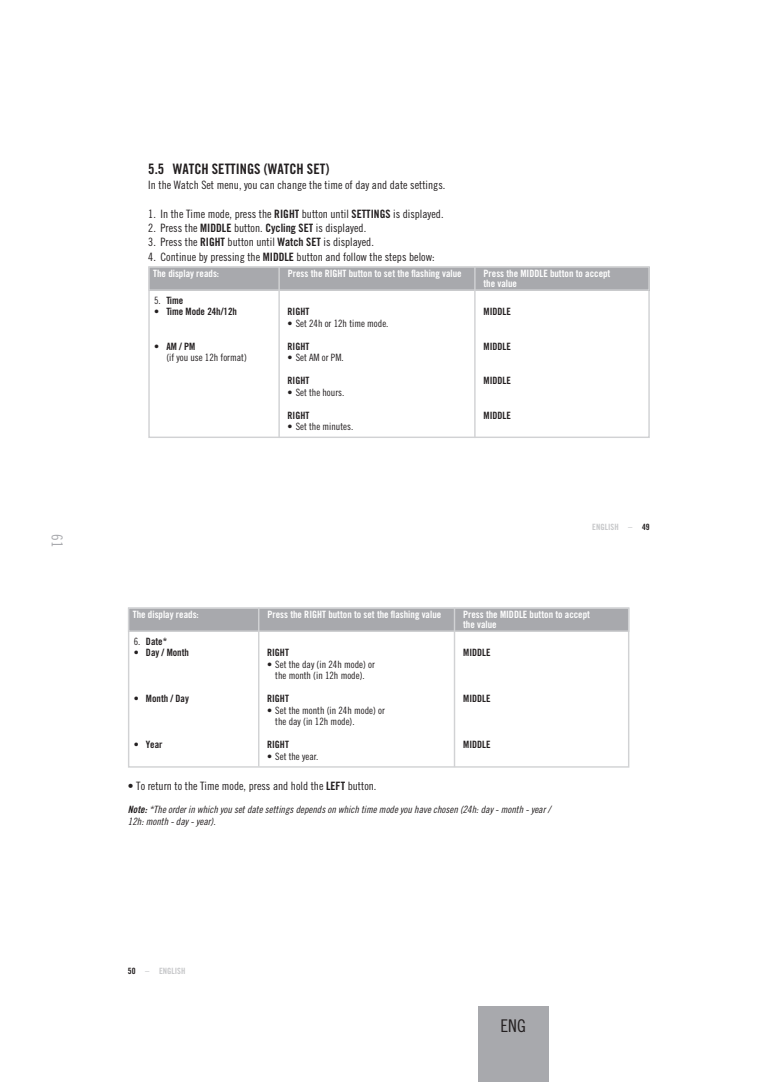
<style>
.page{position:relative;width:777px;height:1082px;background:#fff}
.page>*{position:absolute;margin:0;border:0;box-sizing:border-box;transform-origin:0 0}
.t1{font:17.5px "Trade Gothic Cond Eighteen";color:#231f20}
.t2{font:15px "Trade Gothic Cond Eighteen";color:#a8a9ad}
.t3{font:14.5px "Trade Gothic Bold Cond Twenty";color:#231f20}
.t4{font:11.5px "Trade Gothic Cond Eighteen";color:#231f20}
.t5{font:10px/10px "Trade Gothic Bold Cond Twenty";color:#fff}
.t6{font:10px/11.5px "Trade Gothic Cond Eighteen";color:#231f20;text-align:center}
.t7{font:10px "Trade Gothic Bold Cond Twenty";color:#231f20}
.t8{font:10px/11.5px "Trade Gothic Cond Eighteen Obl";color:#231f20}
.t9{font:8.75px "Trade Gothic Bold Cond Twenty";color:#c7c8ca}
.s1{font-family:"Trade Gothic Bold Cond Twenty"}
.s2{font-family:"Trade Gothic Cond Eighteen"}
.s3{color:#231f20}
.s4{font-family:"Trade Gothic Bold Cond Twenty Obl"}
</style>
<div class="page">
<div style="left:478px;top:1006px;width:70px;height:75px;background:#a8a9ad"></div>
<div style="left:149px;top:267px;width:500px;height:23px;background:#a8a9ad"></div>
<div style="left:148px;top:266px;width:501px;height:25px;border:1px solid #d1d2d4"></div>
<hr style="left:278px;top:266px;width:2px;height:172px;background:#d1d2d4">
<hr style="left:474px;top:266px;width:1px;height:172px;background:#d1d2d4">
<div style="left:129px;top:608px;width:499px;height:23px;background:#a8a9ad"></div>
<div style="left:128px;top:607px;width:501px;height:25px;border:1px solid #d1d2d4"></div>
<hr style="left:258px;top:607px;width:1px;height:159px;background:#d1d2d4">
<hr style="left:454px;top:607px;width:1px;height:160px;background:#d1d2d4">
<h2 class="t2" style="left:66px;top:534px;width:15px;rotate:90deg">61</h2>
<p class="t3" style="left:148px;top:160px;width:182px">5.5 WATCH SETTINGS (WATCH SET)</p>
<p class="t4" style="left:148px;top:178px;width:298px">In the Watch Set menu, you can change the time of day and date settings.</p>
<p class="t4" style="left:148px;top:206px;width:297px">1. In the Time mode, press the <span class="s1">RIGHT</span> button until <span class="s1">SETTINGS</span> is displayed.</p>
<p class="t4" style="left:148px;top:221px;width:219px">2. Press the <span class="s1">MIDDLE</span> button. <span class="s1">Cycling SET</span> is displayed.</p>
<p class="t4" style="left:148px;top:235px;width:227px">3. Press the <span class="s1">RIGHT</span> button until <span class="s1">Watch SET</span> is displayed.</p>
<p class="t4" style="left:148px;top:250px;width:288px">4. Continue by pressing the <span class="s1">MIDDLE</span> button and follow the steps below:</p>
<p class="t5" style="left:153px;top:268px;width:67px">The display reads:</p>
<p class="t5" style="left:288px;top:268px;width:175px">Press the RIGHT button to set the flashing value</p>
<p class="t5" style="left:483px;top:268px;width:128px">Press the MIDDLE button to accept the value</p>
<p class="t7" style="left:154px;top:294px;width:31px"><span class="s2">5.</span> Time</p>
<p class="t7" style="left:154px;top:305px;width:84px"><span class="s2">•</span> Time Mode 24h/12h</p>
<p class="t7" style="left:154px;top:340px;width:43px"><span class="s2">•</span> AM / PM</p>
<p class="t6" style="left:166px;top:352px;width:82px">(if you use 12h format)</p>
<p class="t7" style="left:287px;top:305px;width:23px">RIGHT</p>
<p class="t6" style="left:287px;top:317px;width:102px">• Set 24h or 12h time mode.</p>
<p class="t7" style="left:287px;top:340px;width:23px">RIGHT</p>
<p class="t6" style="left:287px;top:352px;width:58px">• Set AM or PM.</p>
<p class="t7" style="left:287px;top:374px;width:23px">RIGHT</p>
<p class="t6" style="left:287px;top:386px;width:58px">• Set the hours.</p>
<p class="t7" style="left:287px;top:409px;width:23px">RIGHT</p>
<p class="t6" style="left:287px;top:421px;width:67px">• Set the minutes.</p>
<p class="t7" style="left:483px;top:305px;width:29px">MIDDLE</p>
<p class="t7" style="left:483px;top:340px;width:29px">MIDDLE</p>
<p class="t7" style="left:483px;top:374px;width:29px">MIDDLE</p>
<p class="t7" style="left:483px;top:409px;width:29px">MIDDLE</p>
<p class="t9" style="left:592px;top:521px;width:59px">ENGLISH – <span class="s3">49</span></p>
<p class="t5" style="left:133px;top:609px;width:67px">The display reads:</p>
<p class="t5" style="left:267px;top:609px;width:175px">Press the RIGHT button to set the flashing value</p>
<p class="t5" style="left:463px;top:609px;width:128px">Press the MIDDLE button to accept the value</p>
<p class="t7" style="left:134px;top:635px;width:35px"><span class="s2">6.</span> Date*</p>
<p class="t7" style="left:134px;top:646px;width:57px"><span class="s2">•</span> Day / Month</p>
<p class="t7" style="left:134px;top:692px;width:57px"><span class="s2">•</span> Month / Day</p>
<p class="t7" style="left:134px;top:738px;width:30px"><span class="s2">•</span> Year</p>
<p class="t7" style="left:267px;top:646px;width:23px">RIGHT</p>
<p class="t6" style="left:267px;top:658px;width:109px">• Set the day (in 24h mode) or the month (in 12h mode).</p>
<p class="t7" style="left:267px;top:692px;width:23px">RIGHT</p>
<p class="t6" style="left:275px;top:704px;width:111px;text-align:left;text-indent:-8px">• Set the month (in 24h mode) or the day (in 12h mode).</p>
<p class="t7" style="left:267px;top:738px;width:23px">RIGHT</p>
<p class="t6" style="left:267px;top:750px;width:53px">• Set the year.</p>
<p class="t7" style="left:463px;top:646px;width:29px">MIDDLE</p>
<p class="t7" style="left:463px;top:692px;width:29px">MIDDLE</p>
<p class="t7" style="left:463px;top:738px;width:29px">MIDDLE</p>
<p class="t4" style="left:128px;top:779px;width:250px">• To return to the Time mode, press and hold the <span class="s1">LEFT</span> button.</p>
<p class="t8" style="left:128px;top:803px;width:424px"><span class="s4">Note:</span> *The order in which you set date settings depends on which time mode you have chosen (24h: day - month - year /<br>12h: month - day - year).</p>
<p class="t9" style="left:128px;top:965px;width:59px"><span class="s3">50</span> – ENGLISH</p>
<h1 class="t1" style="left:500px;top:1014px;width:27px">ENG</h1>
</div>
